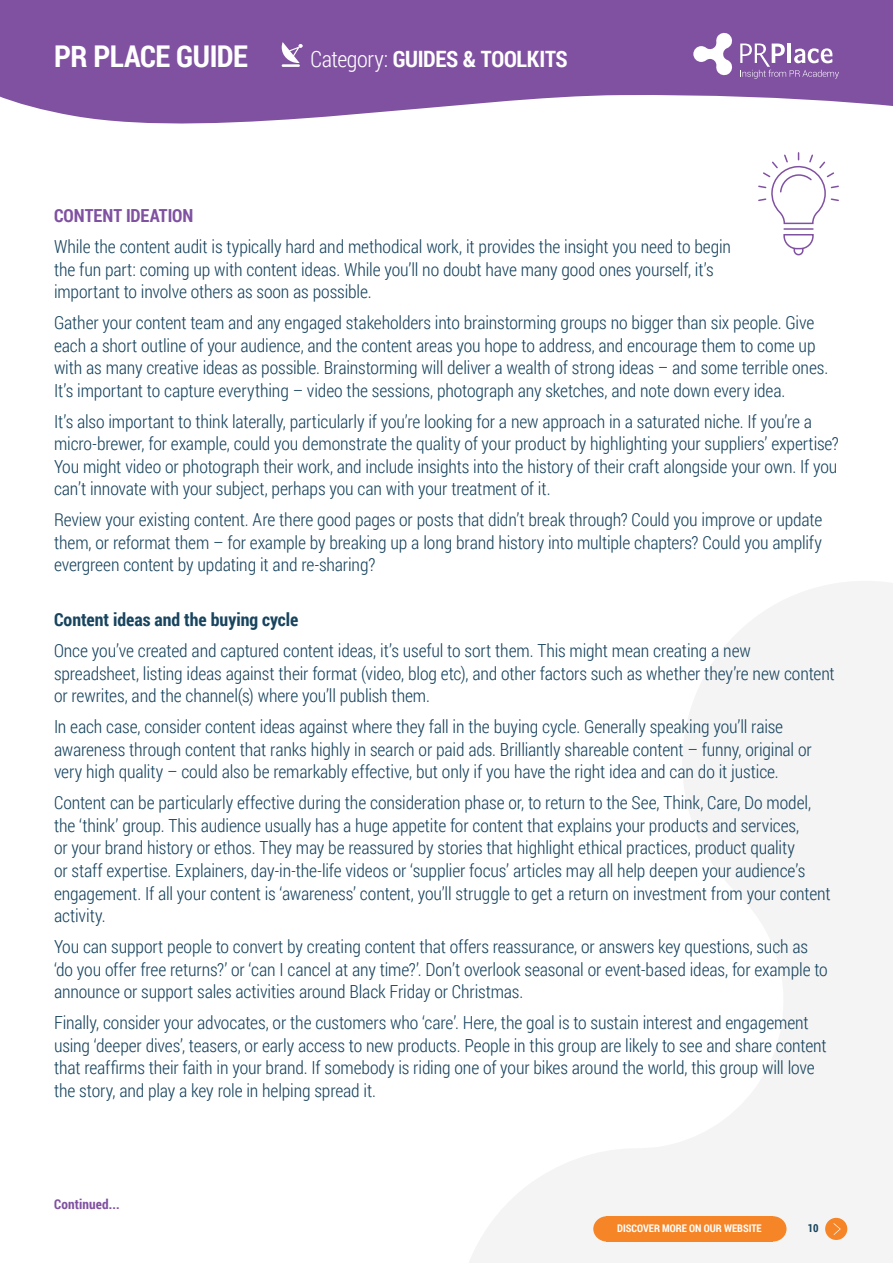
<style>
.page{position:relative;width:893px;height:1263px;background:#fff}
.page>*{position:absolute;margin:0;border:0;box-sizing:border-box;transform-origin:0 0}
.t1{font:700 30px "Roboto Condensed";letter-spacing:-.02em;color:#fff}
.t2{font:700 22.5px "Roboto Condensed";letter-spacing:-.01em;color:#fff}
.t3{font:300 18px/22.5px "Roboto Condensed";letter-spacing:-.01em;color:#18445e}
.Sub_Title{font:700 18px "Roboto Condensed";color:#18445e}
.t4{font:700 18px "Roboto Condensed";color:#8051a1}
.t5{font:700 13.5px "Roboto Condensed";letter-spacing:.01em;color:#8051a1}
.t6{font:700 11.1px "Roboto Condensed";color:#18445e}
.t7{font:700 10.5px "Roboto Condensed";color:#fff}
.s1{font-weight:300}
</style>
<div class="page">
<svg style="left:0;top:0;width:893px;height:124px;background:#9169ae"></svg>
<svg style="left:469px;top:581px;width:424px;height:682px"></svg>
<svg style="left:282px;top:42px;width:21px;height:25px"></svg>
<hr style="left:788px;top:43px;width:3px;height:20px;background:#fff">
<svg style="left:693px;top:32px;width:40px;height:44px"></svg>
<svg style="left:740px;top:44px;width:99px;height:35px"></svg>
<div style="left:606px;top:1216px;width:167px;height:25px;background:#f58527"></div>
<svg style="left:593px;top:1216px;width:13px;height:25px"></svg>
<svg style="left:773px;top:1216px;width:13px;height:25px"></svg>
<div style="left:825px;top:1218px;width:22px;height:22px;background:#f58527;border-radius:50%"></div>
<svg style="left:833px;top:1223px;width:8px;height:12px"></svg>
<svg style="left:758px;top:152px;width:81px;height:104px"></svg>
<h1 class="t1" style="left:54px;top:35px;width:195px">PR PLACE GUIDE</h1>
<p class="t2" style="left:310px;top:43px;width:259px"><span class="s1">Category:</span> GUIDES &amp; TOOLKITS</p>
<p class="t4" style="left:54px;top:203px;width:141px">CONTENT IDEATION</p>
<p class="t3" style="left:54px;top:235px;width:679px">While the content audit is typically hard and methodical work, it provides the insight you need to begin the fun part: coming up with content ideas. While you’ll no doubt have many good ones yourself, it’s important to involve others as soon as possible.</p>
<p class="t3" style="left:54px;top:311px;width:776px">Gather your content team and any engaged stakeholders into brainstorming groups no bigger than six people. Give each a short outline of your audience, and the content areas you hope to address, and encourage them to come up with as many creative ideas as possible. Brainstorming will deliver a wealth of strong ideas – and some terrible ones.<br>It’s important to capture everything – video the sessions, photograph any sketches, and note down every idea.</p>
<p class="t3" style="left:54px;top:410px;width:786px">It’s also important to think laterally, particularly if you’re looking for a new approach in a saturated niche. If you’re a micro-brewer, for example, could you demonstrate the quality of your product by highlighting your suppliers’ expertise?<br>You might video or photograph their work, and include insights into the history of their craft alongside your own. If you can’t innovate with your subject, perhaps you can with your treatment of it.</p>
<p class="t3" style="left:54px;top:508px;width:770px;text-align:justify">Review your existing content. Are there good pages or posts that didn’t break through? Could you improve or update them, or reformat them – for example by breaking up a long brand history into multiple chapters? Could you amplify evergreen content by updating it and re-sharing?</p>
<p class="Sub_Title" style="left:54px;top:607px;width:246px">Content ideas and the buying cycle</p>
<p class="t3" style="left:54px;top:639px;width:782px">Once you’ve created and captured content ideas, it’s useful to sort them. This might mean creating a new spreadsheet, listing ideas against their format (video, blog etc), and other factors such as whether they’re new content or rewrites, and the channel(s) where you’ll publish them.</p>
<p class="t3" style="left:54px;top:715px;width:759px">In each case, consider content ideas against where they fall in the buying cycle. Generally speaking you’ll raise awareness through content that ranks highly in search or paid ads. Brilliantly shareable content – funny, original or very high quality – could also be remarkably effective, but only if you have the right idea and can do it justice.</p>
<p class="t3" style="left:54px;top:791px;width:778px">Content can be particularly effective during the consideration phase or, to return to the See, Think, Care, Do model, the ‘think’ group. This audience usually has a huge appetite for content that explains your products and services,<br>or your brand history or ethos. They may be reassured by stories that highlight ethical practices, product quality<br>or staff expertise. Explainers, day-in-the-life videos or ‘supplier focus’ articles may all help deepen your audience’s engagement. If all your content is ‘awareness’ content, you’ll struggle to get a return on investment from your content activity.</p>
<p class="t3" style="left:54px;top:935px;width:775px">You can support people to convert by creating content that offers reassurance, or answers key questions, such as ‘do you offer free returns?’ or ‘can I cancel at any time?’. Don’t overlook seasonal or event-based ideas, for example to announce or support sales activities around Black Friday or Christmas.</p>
<p class="t3" style="left:54px;top:1011px;width:774px">Finally, consider your advocates, or the customers who ‘care’. Here, the goal is to sustain interest and engagement using ‘deeper dives’, teasers, or early access to new products. People in this group are likely to see and share content that reaffirms their faith in your brand. If somebody is riding one of your bikes around the world, this group will love the story, and play a key role in helping spread it.</p>
<p class="t5" style="left:54px;top:1195px;width:67px">Continued...</p>
<p class="t7" style="left:617px;top:1221px;width:146px">DISCOVER MORE ON OUR WEBSITE</p>
<p class="t6" style="left:808px;top:1220px;width:12px">10</p>
</div>
